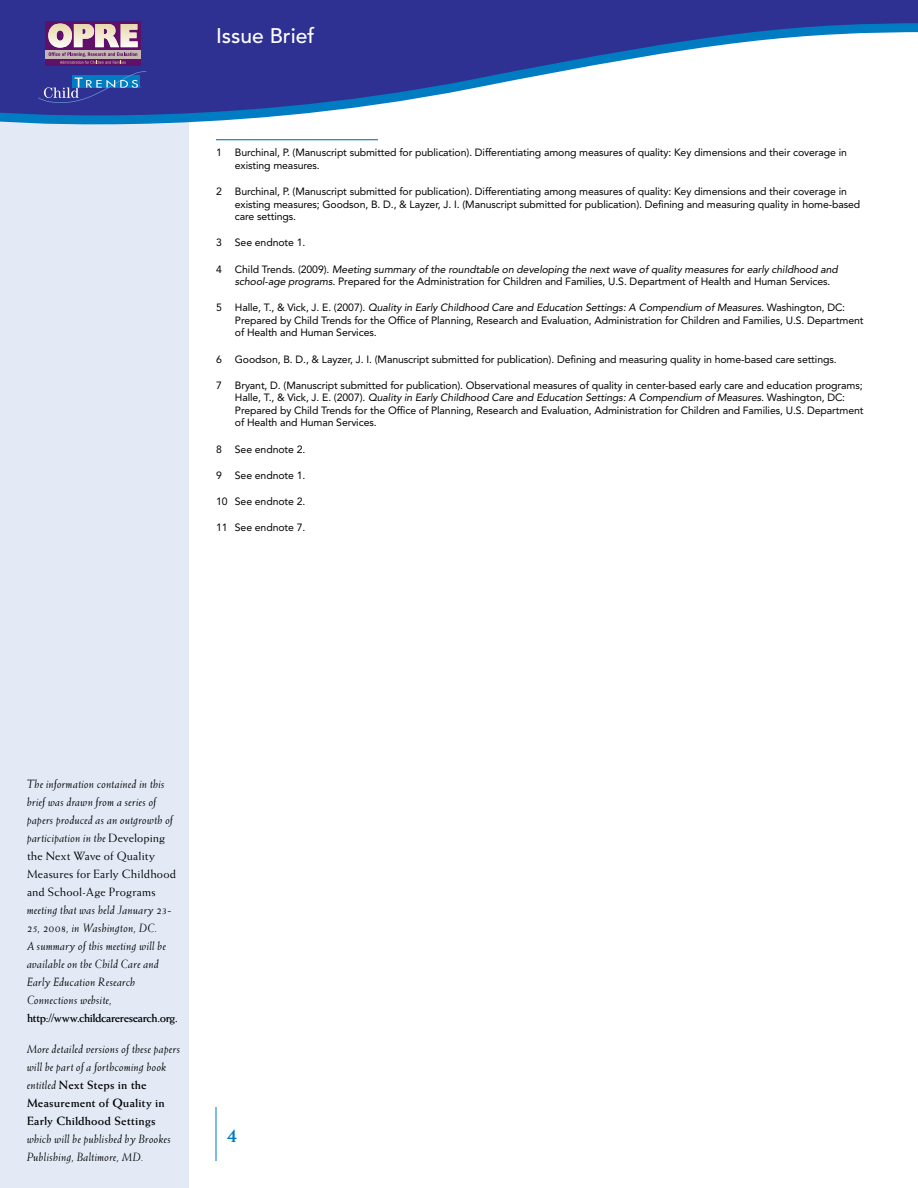
<style>
.page{position:relative;width:918px;height:1188px;background:#fff}
.page>*{position:absolute;margin:0;border:0;box-sizing:border-box;transform-origin:0 0}
.t1{font:500 21px "Avenir";color:#fff}
.t2{font:italic 12px/18px "Weiss";letter-spacing:.015em;color:#000}
.t3{font:700 12px "Weiss";letter-spacing:-.035em;color:#000}
.t4{font:10.5px/12.6px "Avenir";letter-spacing:-.01em;color:#000}
.s1{font-style:italic}
.s2{font-style:normal}
.s3{font-weight:700;font-style:normal}
</style>
<div class="page">
<div style="left:0;top:0;width:189px;height:1188px;background:#e3eaf6"></div>
<svg style="left:0;top:0;width:918px;height:124px;fill:#2e3192"></svg>
<hr style="left:216px;top:1107px;width:1px;height:54px;background:#007cc2">
<div style="left:45px;top:21px;width:96px;height:45px;background:#61106a"></div>
<div style="left:45px;top:50px;width:96px;height:8px;background:#c3b6b3"></div>
<svg style="left:48px;top:24px;width:90px;height:40px"></svg>
<svg style="left:38px;top:71px;width:108px;height:32px;background:#3451a5"></svg>
<hr style="left:216px;top:139px;width:162px;height:1px;background:#007cc2">
<h1 class="t1" style="left:216px;top:24px;width:100px">Issue Brief</h1>
<p class="t4" style="left:235px;top:147px;width:614px;text-indent:-19px">1 Burchinal, P. (Manuscript submitted for publication). Differentiating among measures of quality: Key dimensions and their coverage in existing measures.</p>
<p class="t4" style="left:235px;top:185px;width:627px;text-indent:-19px">2 Burchinal, P. (Manuscript submitted for publication). Differentiating among measures of quality: Key dimensions and their coverage in existing measures; Goodson, B. D., &amp; Layzer, J. I. (Manuscript submitted for publication). Defining and measuring quality in home-based care settings.</p>
<p class="t4" style="left:216px;top:237px;width:91px">3 See endnote 1.</p>
<p class="t4" style="left:235px;top:263px;width:605px;text-indent:-19px">4 Child Trends. (2009). <span class="s1">Meeting summary of the roundtable on developing the next wave of quality measures for early childhood and school-age programs.</span> Prepared for the Administration for Children and Families, U.S. Department of Health and Human Services.</p>
<p class="t4" style="left:235px;top:301px;width:630px;text-indent:-19px">5 Halle, T., &amp; Vick, J. E. (2007). <span class="s1">Quality in Early Childhood Care and Education Settings: A Compendium of Measures.</span> Washington, DC:<br>Prepared by Child Trends for the Office of Planning, Research and Evaluation, Administration for Children and Families, U.S. Department of Health and Human Services.</p>
<p class="t4" style="left:216px;top:353px;width:622px">6 Goodson, B. D., &amp; Layzer, J. I. (Manuscript submitted for publication). Defining and measuring quality in home-based care settings.</p>
<p class="t4" style="left:235px;top:379px;width:630px;text-indent:-19px">7 Bryant, D. (Manuscript submitted for publication). Observational measures of quality in center-based early care and education programs; Halle, T., &amp; Vick, J. E. (2007). <span class="s1">Quality in Early Childhood Care and Education Settings: A Compendium of Measures.</span> Washington, DC:<br>Prepared by Child Trends for the Office of Planning, Research and Evaluation, Administration for Children and Families, U.S. Department of Health and Human Services.</p>
<p class="t4" style="left:216px;top:443px;width:91px">8 See endnote 2.</p>
<p class="t4" style="left:216px;top:469px;width:91px">9 See endnote 1.</p>
<p class="t4" style="left:216px;top:495px;width:91px">10 See endnote 2.</p>
<p class="t4" style="left:216px;top:521px;width:91px">11 See endnote 7.</p>
<p class="t2" style="left:27px;top:774px;width:151px">The information contained in this brief was drawn from a series of papers produced as an outgrowth of participation in the <span class="s2">Developing the Next Wave of Quality<br>Measures for Early Childhood and School-Age Programs</span></p>
<p class="t2" style="left:27px;top:900px;width:146px">meeting that was held January 23-<br>25, 2008, in Washington, DC.<br>A summary of this meeting will be available on the Child Care and<br>Early Education Research<br>Connections website,</p>
<p class="t3" style="left:27px;top:1010px;width:153px">http://www.childcareresearch.org.</p>
<p class="t2" style="left:27px;top:1040px;width:155px">More detailed versions of these papers will be part of a forthcoming book entitled <span class="s3">Next Steps in the<br>Measurement of Quality in<br>Early Childhood Settings</span></p>
<p class="t2" style="left:27px;top:1130px;width:145px">which will be published by Brookes<br>Publishing, Baltimore, MD.</p>
</div>
